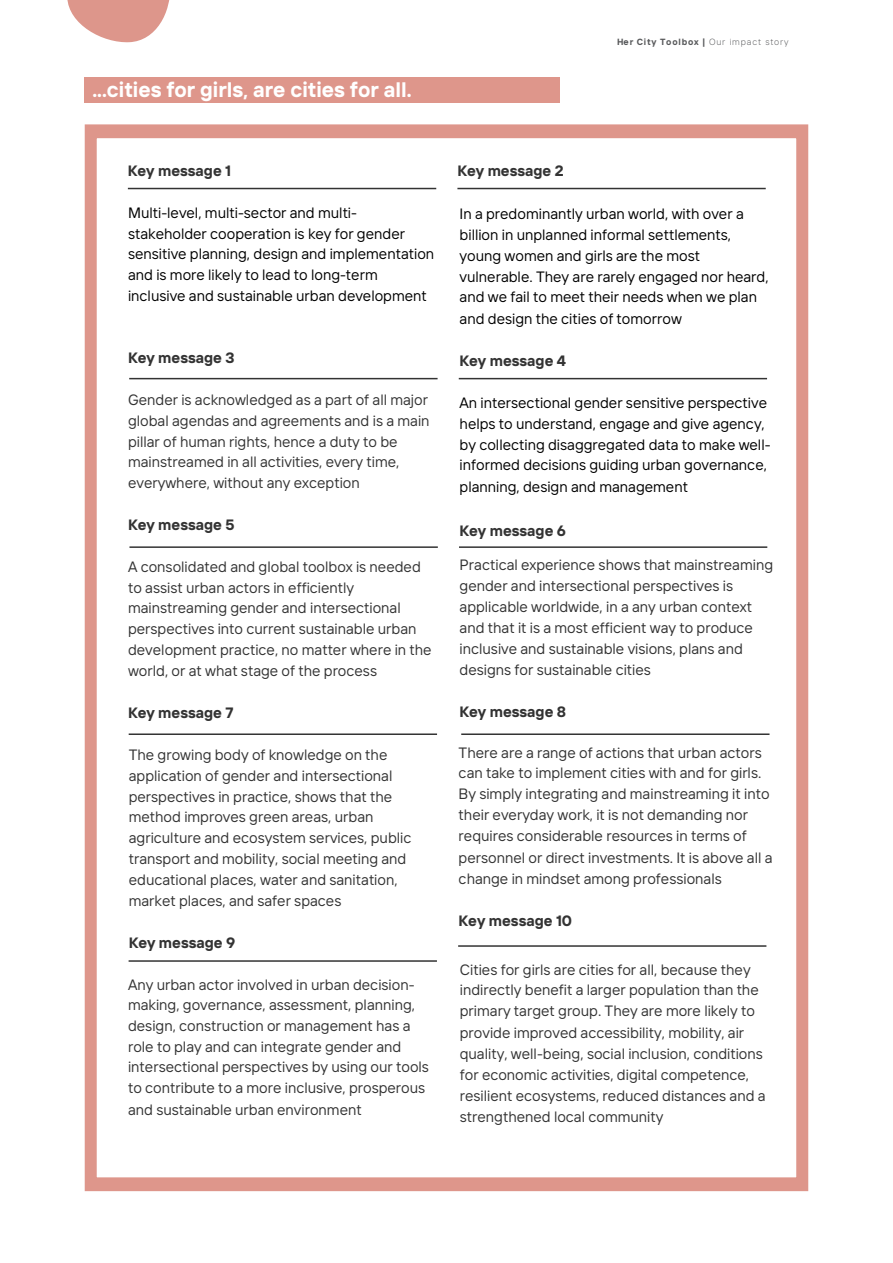
<style>
.page{position:relative;width:893px;height:1263px;background:#fff}
.page>*{position:absolute;margin:0;border:0;box-sizing:border-box;transform-origin:0 0}
.I-_ORANGE__BOLD{font:700 21px "TT Interphases";color:#fff}
.t1{font:15px/20.9px "TT Interphases";color:#333}
.t2{font:15px/20.9px "TT Interphases";color:#000}
.t3{font:15px/21px "TT Interphases";color:#323232}
.Dark_grey{font:700 15px "TT Interphases";color:#333}
.t4{font:700 15px "TT Interphases";color:#323232}
.t5{font:700 9px "TT Interphases";letter-spacing:.09em;color:#58595b}
.s1{font-weight:300}
.s2{color:#323232}
</style>
<div class="page">
<svg style="left:67px;top:0;width:103px;height:43px"></svg>
<div style="left:85px;top:78px;width:475px;height:25px;background:#de968b"></div>
<div style="left:84px;top:125px;width:725px;height:1066px;border:13px solid #de968b"></div>
<hr style="left:457px;top:188px;width:309px;height:1px;background:#333">
<hr style="left:128px;top:188px;width:308px;height:1px;background:#333">
<hr style="left:459px;top:378px;width:308px;height:1px;background:#333">
<hr style="left:129px;top:378px;width:309px;height:1px;background:#333">
<hr style="left:459px;top:546px;width:308px;height:2px;background:#333">
<hr style="left:129px;top:546px;width:309px;height:2px;background:#333">
<hr style="left:461px;top:733px;width:308px;height:2px;background:#333">
<hr style="left:129px;top:733px;width:308px;height:2px;background:#333">
<hr style="left:458px;top:945px;width:308px;height:2px;background:#333">
<hr style="left:129px;top:960px;width:308px;height:2px;background:#333">
<p class="I-_ORANGE__BOLD" style="left:92px;top:76px;width:321px">...cities for girls, are cities for all.</p>
<p class="Dark_grey" style="left:128px;top:161px;width:105px">Key message 1</p>
<p class="Dark_grey" style="left:457px;top:161px;width:108px">Key message 2</p>
<p class="t5" style="left:617px;top:36px;width:173px">Her City Toolbox | <span class="s1">Our impact story</span></p>
<p class="t2" style="left:128px;top:202px;width:308px">Multi-level, multi-sector and multi&shy;stakeholder cooperation is key for gender sensitive planning, design and implementation and is more likely to lead to long-term inclusive and sustainable urban development</p>
<p class="Dark_grey" style="left:128px;top:348px;width:108px">Key message 3</p>
<p class="t1" style="left:128px;top:389px;width:303px">Gender is acknowledged as a part of all major global agendas and agreements and is a main pillar of human rights, hence a duty to be mainstreamed in all activities, every time, everywhere, without any exception</p>
<p class="Dark_grey" style="left:128px;top:515px;width:108px">Key message 5</p>
<p class="t1" style="left:128px;top:556px;width:305px">A consolidated and global toolbox is needed to assist urban actors in efficiently mainstreaming gender and <span class="s2">intersectional </span>perspectives into current sustainable urban development practice, no matter where in the world, or at what stage of the process</p>
<p class="Dark_grey" style="left:128px;top:702px;width:107px">Key message 7</p>
<p class="t1" style="left:129px;top:744px;width:284px">The growing body of knowledge on the application of gender and intersectional perspectives in practice, shows that the method improves green areas, urban agriculture and ecosystem services, public transport and mobility, social meeting and educational places, water and sanitation, market places, and safer spaces</p>
<p class="Dark_grey" style="left:129px;top:933px;width:108px">Key message 9</p>
<p class="t1" style="left:128px;top:974px;width:302px">Any urban actor involved in urban decision&shy;making, governance, assessment, planning, design, construction or management has a role to play and can integrate gender and intersectional perspectives by using our tools to contribute to a more inclusive, prosperous and sustainable urban environment</p>
<p class="t2" style="left:460px;top:203px;width:311px">In a predominantly urban world, with over a billion in unplanned informal settlements, young women and girls are the most vulnerable. They are rarely engaged nor heard, and we fail to meet their needs when we plan and design the cities of tomorrow</p>
<p class="Dark_grey" style="left:460px;top:351px;width:108px">Key message 4</p>
<p class="t2" style="left:460px;top:392px;width:312px">An intersectional gender sensitive perspective helps to understand, engage and give agency, by collecting disaggregated data to make well&shy;informed decisions guiding urban governance, planning, design and management</p>
<p class="Dark_grey" style="left:460px;top:521px;width:108px">Key message 6</p>
<p class="t3" style="left:460px;top:554px;width:315px">Practical experience shows that mainstreaming gender and intersectional perspectives is applicable worldwide, in a any urban context and that it is a most efficient way to produce inclusive and sustainable visions, plans and designs for sustainable cities</p>
<p class="t4" style="left:460px;top:702px;width:108px">Key message 8</p>
<p class="t1" style="left:459px;top:741px;width:315px">There are a range of actions that urban actors can take to implement cities with and for girls.<br>By simply integrating and mainstreaming it into their everyday work, it is not demanding nor requires considerable resources in terms of personnel or direct investments. It is above all a change in mindset among professionals</p>
<p class="Dark_grey" style="left:459px;top:910px;width:115px">Key message 10</p>
<p class="t1" style="left:460px;top:959px;width:307px">Cities for girls are cities for all, because they indirectly benefit a larger population than the primary target group. They are more likely to provide improved accessibility, mobility, air quality, well-being, social inclusion, conditions for economic activities, digital competence, resilient ecosystems, reduced distances and a strengthened local community</p>
</div>
